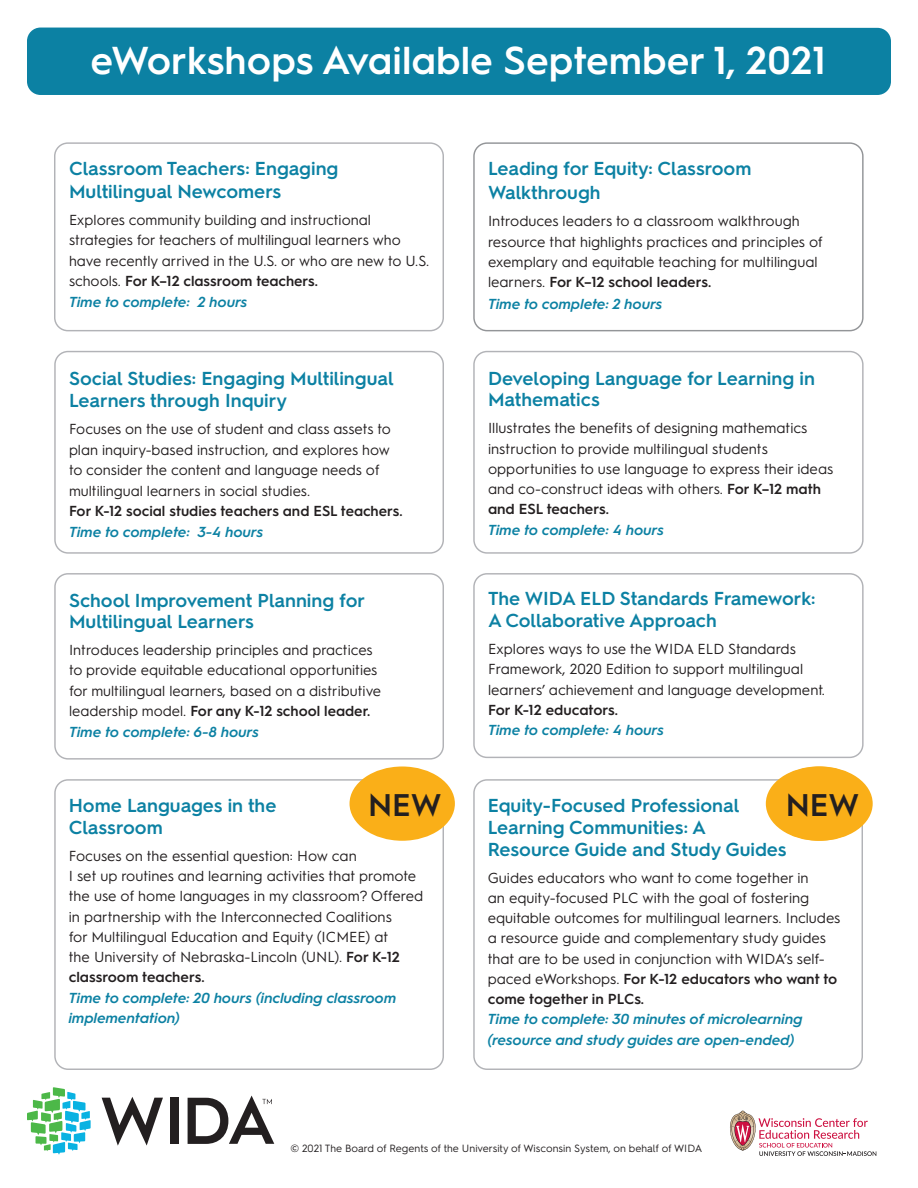
<style>
.page{position:relative;width:918px;height:1188px;background:#fff}
.page>*{position:absolute;margin:0;border:0;box-sizing:border-box;transform-origin:0 0}
.Main_head{font:600 39px "Hurme Geometric Sans 1";color:#fff}
.Green_banner-Headlin{font:600 31.35px "Hurme Geometric Sans 2";color:#231f20}
.Green_banner-Headlin-2{font:600 18.75px/21.8px "Hurme Geometric Sans 2";color:#0c81a3}
.Body_text{font:14.55px/20.2px "Hurme Geometric Sans 1";color:#231f20}
.Body_text-2{font:italic 600 14.55px/20.2px "Hurme Geometric Sans 1";color:#0c81a3}
.Body_text-3{font:600 14.55px "Hurme Geometric Sans 1";color:#231f20}
.Copyright_line{font:10.5px "Hurme Geometric Sans 2";color:#231f20}
.s1{font-weight:600}
.s2{font-weight:600;font-style:italic;color:#0c81a3}
</style>
<div class="page">
<div style="left:27px;top:28px;width:864px;height:67px;background:#0c81a3;border-radius:14px"></div>
<div style="left:54px;top:779px;width:390px;height:291px;border:1px solid #b2b3b7;border-radius:13px"></div>
<div style="left:473px;top:779px;width:390px;height:291px;border:1px solid #b2b3b7;border-radius:13px"></div>
<div style="left:54px;top:351px;width:390px;height:203px;border:1px solid #b2b3b7;border-radius:13px"></div>
<div style="left:54px;top:573px;width:390px;height:187px;border:1px solid #b2b3b7;border-radius:13px"></div>
<div style="left:54px;top:142px;width:390px;height:189px;border:1px solid #b2b3b7;border-radius:13px"></div>
<div style="left:473px;top:351px;width:391px;height:203px;border:1px solid #b2b3b7;border-radius:13px"></div>
<div style="left:473px;top:573px;width:391px;height:185px;border:1px solid #b2b3b7;border-radius:13px"></div>
<div style="left:473px;top:142px;width:391px;height:189px;border:1px solid #939598;border-radius:13px"></div>
<svg style="left:27px;top:1087px;width:64px;height:68px"></svg>
<svg style="left:102px;top:1097px;width:61px;height:49px"></svg>
<div style="left:170px;top:1098px;width:8px;height:46px;background:#231f20"></div>
<svg style="left:188px;top:1096px;width:86px;height:48px"></svg>
<svg style="left:730px;top:1111px;width:146px;height:45px"></svg>
<div style="left:350px;top:766px;width:105px;height:75px;background:#faaf18;border-radius:50%"></div>
<div style="left:767px;top:766px;width:106px;height:75px;background:#faaf18;border-radius:50%"></div>
<p class="Main_head" style="left:91px;top:32px;width:737px">eWorkshops Available September 1, 2021</p>
<p class="Green_banner-Headlin-2" style="left:69px;top:155px;width:271px;line-height:23.2px">Classroom Teachers: Engaging<br>Multilingual Newcomers</p>
<p class="Body_text" style="left:69px;top:209px;width:362px">Explores community building and instructional strategies for teachers of multilingual learners who have recently arrived in the U.S. or who are new to U.S. schools. <span class="s1">For K–12 classroom teachers.</span></p>
<p class="Body_text-2" style="left:69px;top:291px;width:180px">Time to complete: 2 hours</p>
<p class="Green_banner-Headlin-2" style="left:69px;top:365px;width:326px;line-height:22.6px">Social Studies: Engaging Multilingual<br>Learners through Inquiry</p>
<p class="Body_text" style="left:69px;top:418px;width:324px">Focuses on the use of student and class assets to plan inquiry-based instruction, and explores how to consider the content and language needs of multilingual learners in social studies.</p>
<p class="Body_text-3" style="left:69px;top:501px;width:335px">For K-12 social studies teachers and ESL teachers.</p>
<p class="Body_text-2" style="left:69px;top:520px;width:196px">Time to complete: 3-4 hours</p>
<p class="Green_banner-Headlin-2" style="left:69px;top:588px;width:298px;line-height:21px">School Improvement Planning for<br>Multilingual Learners</p>
<p class="Body_text" style="left:69px;top:639px;width:314px">Introduces leadership principles and practices to provide equitable educational opportunities for multilingual learners, based on a distributive leadership model. <span class="s1">For any K-12 school leader.</span></p>
<p class="Body_text-2" style="left:69px;top:721px;width:192px">Time to complete: 6-8 hours</p>
<p class="Green_banner-Headlin-2" style="left:488px;top:154px;width:265px;line-height:24.8px">Leading for Equity: Classroom<br>Walkthrough</p>
<p class="Body_text" style="left:488px;top:210px;width:336px">Introduces leaders to a classroom walkthrough resource that highlights practices and principles of exemplary and equitable teaching for multilingual learners. <span class="s1">For K–12 school leaders.</span></p>
<p class="Body_text-2" style="left:488px;top:293px;width:176px">Time to complete: 2 hours</p>
<p class="Green_banner-Headlin-2" style="left:488px;top:366px;width:328px">Developing Language for Learning in<br>Mathematics</p>
<p class="Body_text" style="left:488px;top:417px;width:347px">Illustrates the benefits of designing mathematics instruction to provide multilingual students opportunities to use language to express their ideas and co-construct ideas with others. <span class="s1">For K–12 math and ESL teachers.<br></span><span class="s2">Time to complete: 4 hours</span></p>
<p class="Green_banner-Headlin-2" style="left:488px;top:587px;width:329px">The WIDA ELD Standards Framework:<br>A Collaborative Approach</p>
<p class="Body_text" style="left:488px;top:638px;width:339px">Explores ways to use the WIDA ELD Standards Framework, 2020 Edition to support multilingual learners’ achievement and language development.<br><span class="s1">For K-12 educators.<br></span><span class="s2">Time to complete: 4 hours</span></p>
<p class="Green_banner-Headlin" style="left:368px;top:783px;width:75px">NEW</p>
<p class="Green_banner-Headlin" style="left:784px;top:783px;width:75px">NEW</p>
<p class="Green_banner-Headlin-2" style="left:488px;top:793px;width:300px">Equity-Focused Professional<br>Learning Communities: A<br>Resource Guide and Study Guides</p>
<p class="Body_text" style="left:488px;top:866px;width:354px">Guides educators who want to come together in<br>an equity-focused PLC with the goal of fostering equitable outcomes for multilingual learners. Includes a resource guide and complementary study guides that are to be used in conjunction with WIDA’s self&shy;paced eWorkshops. <span class="s1">For K-12 educators who want to come together in PLCs.</span></p>
<p class="Body_text-2" style="left:488px;top:1008px;width:317px">Time to complete: 30 minutes of microlearning (resource and study guides are open-ended)</p>
<p class="Green_banner-Headlin-2" style="left:69px;top:793px;width:209px">Home Languages in the<br>Classroom</p>
<p class="Body_text" style="left:69px;top:845px;width:356px">Focuses on the essential question: How can<br>I set up routines and learning activities that promote the use of home languages in my classroom? Offered in partnership with the Interconnected Coalitions<br>for Multilingual Education and Equity (ICMEE) at<br>the University of Nebraska-Lincoln (UNL). <span class="s1">For K-12 classroom teachers.</span></p>
<p class="Body_text-2" style="left:69px;top:986px;width:329px">Time to complete: 20 hours (including classroom implementation)</p>
<p class="Copyright_line" style="left:291px;top:1141px;width:414px">© 2021 The Board of Regents of the University of Wisconsin System, on behalf of WIDA</p>
</div>
